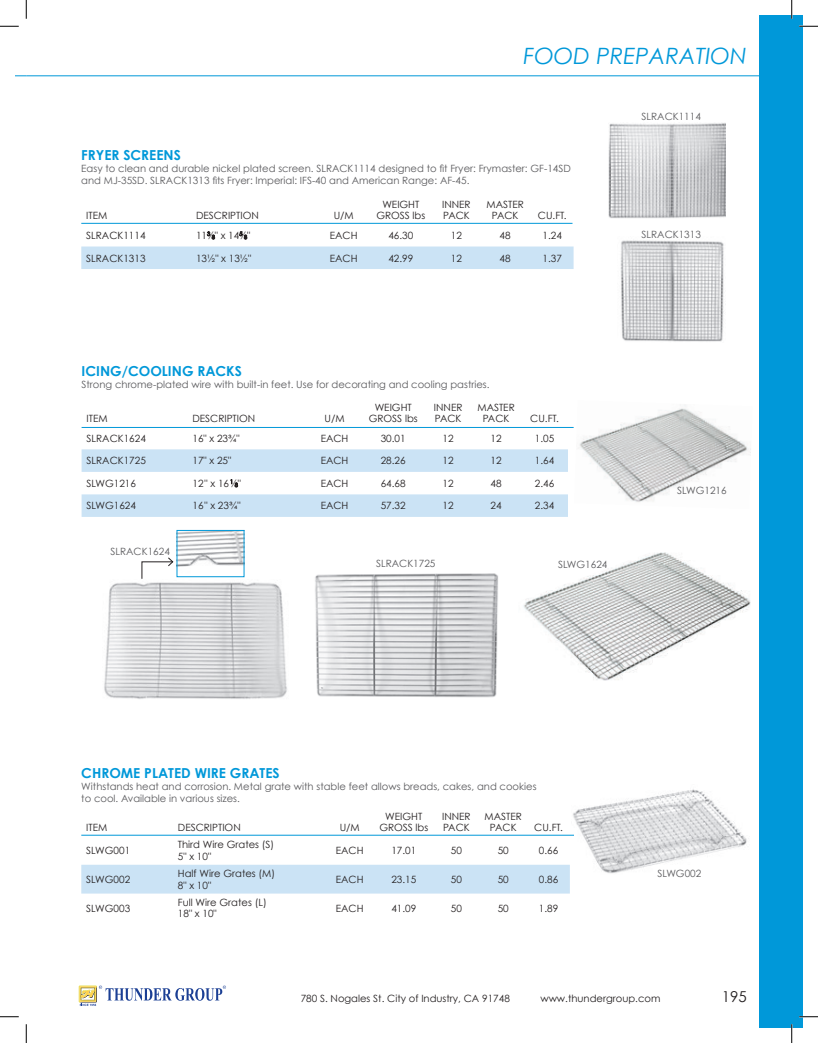
<style>
.page{position:relative;width:818px;height:1043px;background:#fff}
.page>*{position:absolute;margin:0;border:0;box-sizing:border-box;transform-origin:0 0}
.t1{font:italic 22.5px "Century Gothic";color:#0098d9}
.t2{font:15px "Century Gothic";color:#231f20}
.t3{font:700 13.75px "Century Gothic";color:#0098d9}
.t4{font:10px/11.2px "Century Gothic";color:#231f20;text-align:center}
.t5{font:10px/12px "Century Gothic";color:#5a5a5d}
.s1{font-size:5.5px}
</style>
<div class="page">
<img style="left:571px;top:789px;width:176px;height:84px">
<div style="left:81px;top:864px;width:489px;height:29px;background:#cbe3f5"></div>
<hr style="left:81px;top:835px;width:493px;height:1px;background:#0098d9">
<img style="left:608px;top:123px;width:117px;height:95px">
<img style="left:620px;top:240px;width:104px;height:102px">
<div style="left:81px;top:246px;width:492px;height:23px;background:#cbe3f5"></div>
<svg style="left:207px;top:232px;width:8px;height:7px"></svg>
<svg style="left:239px;top:232px;width:8px;height:7px"></svg>
<hr style="left:81px;top:223px;width:491px;height:1px;background:#0098d9">
<img style="left:579px;top:405px;width:172px;height:97px">
<svg style="left:82px;top:449px;width:486px;height:68px"></svg>
<hr style="left:82px;top:427px;width:491px;height:1px;background:#0098d9">
<img style="left:104px;top:582px;width:183px;height:117px">
<img style="left:315px;top:573px;width:183px;height:125px">
<img style="left:179px;top:532px;width:63px;height:35px">
<div style="left:177px;top:530px;width:67px;height:47px;border:1px solid #0098d9"></div>
<svg style="left:141px;top:557px;width:33px;height:22px"></svg>
<img style="left:523px;top:552px;width:228px;height:129px">
<div style="left:759px;top:15px;width:43px;height:1013px;background:#0098d9"></div>
<hr style="left:26px;top:75px;width:746px;height:1px;background:#0098d9">
<svg style="left:79px;top:985px;width:147px;height:21px"></svg>
<svg style="left:0;top:25px;width:19px;height:2px"></svg>
<svg style="left:799px;top:25px;width:19px;height:2px"></svg>
<svg style="left:0;top:1016px;width:19px;height:1px"></svg>
<svg style="left:799px;top:1015px;width:19px;height:2px"></svg>
<svg style="left:25px;top:0;width:2px;height:19px"></svg>
<svg style="left:25px;top:1024px;width:2px;height:18px"></svg>
<svg style="left:790px;top:0;width:2px;height:19px"></svg>
<svg style="left:790px;top:1024px;width:2px;height:18px"></svg>
<h1 class="t1" style="left:523px;top:43px;width:225px">FOOD PREPARATION</h1>
<h3 class="t3" style="left:81px;top:147px;width:101px">FRYER SCREENS</h3>
<p class="t5" style="left:81px;top:162px;width:491px">Easy to clean and durable nickel plated screen. SLRACK1114 designed to fit Fryer: Frymaster: GF-14SD and MJ-35SD. SLRACK1313 fits Fryer: Imperial: IFS-40 and American Range: AF-45.</p>
<p class="t4" style="left:86px;top:210px;width:23px">ITEM</p>
<p class="t4" style="left:196px;top:210px;width:64px">DESCRIPTION</p>
<p class="t4" style="left:333px;top:210px;width:22px">U/M</p>
<p class="t4" style="left:376px;top:199px;width:50px">WEIGHT<br>GROSS lbs</p>
<p class="t4" style="left:442px;top:199px;width:30px;text-align:left">INNER<br>PACK</p>
<p class="t4" style="left:486px;top:199px;width:39px">MASTER<br>PACK</p>
<p class="t4" style="left:538px;top:210px;width:30px">CU.FT.</p>
<p class="t4" style="left:86px;top:230px;width:61px">SLRACK1114</p>
<p class="t4" style="left:196px;top:230px;width:56px">11<sup>3</sup>⁄<span class="s1">8</span>" x 14<sup>5</sup>⁄<span class="s1">8</span>"</p>
<p class="t4" style="left:330px;top:230px;width:29px">EACH</p>
<p class="t4" style="left:388px;top:230px;width:26px">46.30</p>
<p class="t4" style="left:451px;top:230px;width:13px">12</p>
<p class="t4" style="left:499px;top:230px;width:13px">48</p>
<p class="t4" style="left:542px;top:230px;width:21px">1.24</p>
<p class="t4" style="left:86px;top:252px;width:61px">SLRACK1313</p>
<p class="t4" style="left:196px;top:252px;width:57px">13½" x 13½"</p>
<p class="t4" style="left:330px;top:252px;width:29px">EACH</p>
<p class="t4" style="left:388px;top:252px;width:26px">42.99</p>
<p class="t4" style="left:451px;top:252px;width:13px">12</p>
<p class="t4" style="left:499px;top:252px;width:13px">48</p>
<p class="t4" style="left:542px;top:252px;width:21px">1.37</p>
<p class="t5" style="left:641px;top:110px;width:61px">SLRACK1114</p>
<p class="t5" style="left:641px;top:228px;width:61px">SLRACK1313</p>
<h3 class="t3" style="left:82px;top:362px;width:162px">ICING/COOLING RACKS</h3>
<p class="t5" style="left:82px;top:378px;width:409px">Strong chrome-plated wire with built-in feet. Use for decorating and cooling pastries.</p>
<p class="t4" style="left:87px;top:413px;width:23px">ITEM</p>
<p class="t4" style="left:192px;top:413px;width:64px">DESCRIPTION</p>
<p class="t4" style="left:324px;top:413px;width:22px">U/M</p>
<p class="t4" style="left:369px;top:402px;width:50px">WEIGHT<br>GROSS lbs</p>
<p class="t4" style="left:434px;top:402px;width:30px;text-align:left">INNER<br>PACK</p>
<p class="t4" style="left:477px;top:402px;width:39px">MASTER<br>PACK</p>
<p class="t4" style="left:530px;top:413px;width:30px">CU.FT.</p>
<p class="t4" style="left:87px;top:432px;width:61px">SLRACK1624</p>
<p class="t4" style="left:192px;top:432px;width:48px">16" x 23¾"</p>
<p class="t4" style="left:321px;top:432px;width:29px">EACH</p>
<p class="t4" style="left:381px;top:432px;width:26px">30.01</p>
<p class="t4" style="left:442px;top:432px;width:13px">12</p>
<p class="t4" style="left:490px;top:432px;width:13px">12</p>
<p class="t4" style="left:535px;top:432px;width:21px">1.05</p>
<p class="t4" style="left:87px;top:455px;width:61px">SLRACK1725</p>
<p class="t4" style="left:192px;top:455px;width:40px">17" x 25"</p>
<p class="t4" style="left:321px;top:455px;width:29px">EACH</p>
<p class="t4" style="left:381px;top:455px;width:26px">28.26</p>
<p class="t4" style="left:442px;top:455px;width:13px">12</p>
<p class="t4" style="left:490px;top:455px;width:13px">12</p>
<p class="t4" style="left:535px;top:455px;width:21px">1.64</p>
<p class="t4" style="left:87px;top:477px;width:51px">SLWG1216</p>
<p class="t4" style="left:192px;top:477px;width:50px">12" x 16 <sup>1</sup>⁄<span class="s1">8</span>"</p>
<p class="t4" style="left:321px;top:477px;width:29px">EACH</p>
<p class="t4" style="left:381px;top:477px;width:26px">64.68</p>
<p class="t4" style="left:442px;top:477px;width:13px">12</p>
<p class="t4" style="left:490px;top:477px;width:13px">48</p>
<p class="t4" style="left:535px;top:477px;width:21px">2.46</p>
<p class="t4" style="left:87px;top:500px;width:51px">SLWG1624</p>
<p class="t4" style="left:192px;top:500px;width:49px">16" x 23¾"</p>
<p class="t4" style="left:321px;top:500px;width:29px">EACH</p>
<p class="t4" style="left:381px;top:500px;width:26px">57.32</p>
<p class="t4" style="left:442px;top:500px;width:13px">12</p>
<p class="t4" style="left:490px;top:500px;width:13px">24</p>
<p class="t4" style="left:535px;top:500px;width:21px">2.34</p>
<p class="t5" style="left:111px;top:545px;width:61px">SLRACK1624</p>
<p class="t5" style="left:376px;top:557px;width:61px">SLRACK1725</p>
<p class="t5" style="left:558px;top:558px;width:51px">SLWG1624</p>
<p class="t5" style="left:677px;top:484px;width:51px">SLWG1216</p>
<h3 class="t3" style="left:81px;top:764px;width:200px">CHROME PLATED WIRE GRATES</h3>
<p class="t5" style="left:81px;top:780px;width:457px">Withstands heat and corrosion. Metal grate with stable feet allows breads, cakes, and cookies to cool. Available in various sizes.</p>
<p class="t4" style="left:86px;top:822px;width:23px">ITEM</p>
<p class="t4" style="left:178px;top:822px;width:64px">DESCRIPTION</p>
<p class="t4" style="left:339px;top:822px;width:22px">U/M</p>
<p class="t4" style="left:379px;top:810px;width:50px">WEIGHT<br>GROSS lbs</p>
<p class="t4" style="left:442px;top:810px;width:30px;text-align:left">INNER<br>PACK</p>
<p class="t4" style="left:484px;top:810px;width:39px">MASTER<br>PACK</p>
<p class="t4" style="left:534px;top:822px;width:30px">CU.FT.</p>
<p class="t4" style="left:86px;top:844px;width:45px">SLWG001</p>
<p class="t4" style="left:178px;top:839px;width:98px;text-align:left">Third Wire Grates (S)<br>5" x 10"</p>
<p class="t4" style="left:336px;top:844px;width:29px">EACH</p>
<p class="t4" style="left:391px;top:844px;width:26px">17.01</p>
<p class="t4" style="left:451px;top:844px;width:13px">50</p>
<p class="t4" style="left:497px;top:844px;width:13px">50</p>
<p class="t4" style="left:539px;top:844px;width:21px">0.66</p>
<p class="t4" style="left:86px;top:873px;width:45px">SLWG002</p>
<p class="t4" style="left:178px;top:868px;width:99px;text-align:left">Half Wire Grates (M)<br>8" x 10"</p>
<p class="t4" style="left:336px;top:873px;width:29px">EACH</p>
<p class="t4" style="left:391px;top:873px;width:26px">23.15</p>
<p class="t4" style="left:451px;top:873px;width:13px">50</p>
<p class="t4" style="left:497px;top:873px;width:13px">50</p>
<p class="t4" style="left:539px;top:873px;width:21px">0.86</p>
<p class="t4" style="left:86px;top:902px;width:45px">SLWG003</p>
<p class="t4" style="left:178px;top:896px;width:90px;text-align:left">Full Wire Grates (L)<br>18" x 10"</p>
<p class="t4" style="left:336px;top:902px;width:29px">EACH</p>
<p class="t4" style="left:391px;top:902px;width:26px">41.09</p>
<p class="t4" style="left:451px;top:902px;width:13px">50</p>
<p class="t4" style="left:497px;top:902px;width:13px">50</p>
<p class="t4" style="left:539px;top:902px;width:21px">1.89</p>
<p class="t5" style="left:657px;top:867px;width:45px">SLWG002</p>
<p class="t4" style="left:301px;top:992px;width:211px">780 S. Nogales St. City of Industry, CA 91748</p>
<p class="t4" style="left:540px;top:992px;width:122px">www.thundergroup.com</p>
<h2 class="t2" style="left:721px;top:987px;width:26px">195</h2>
</div>
